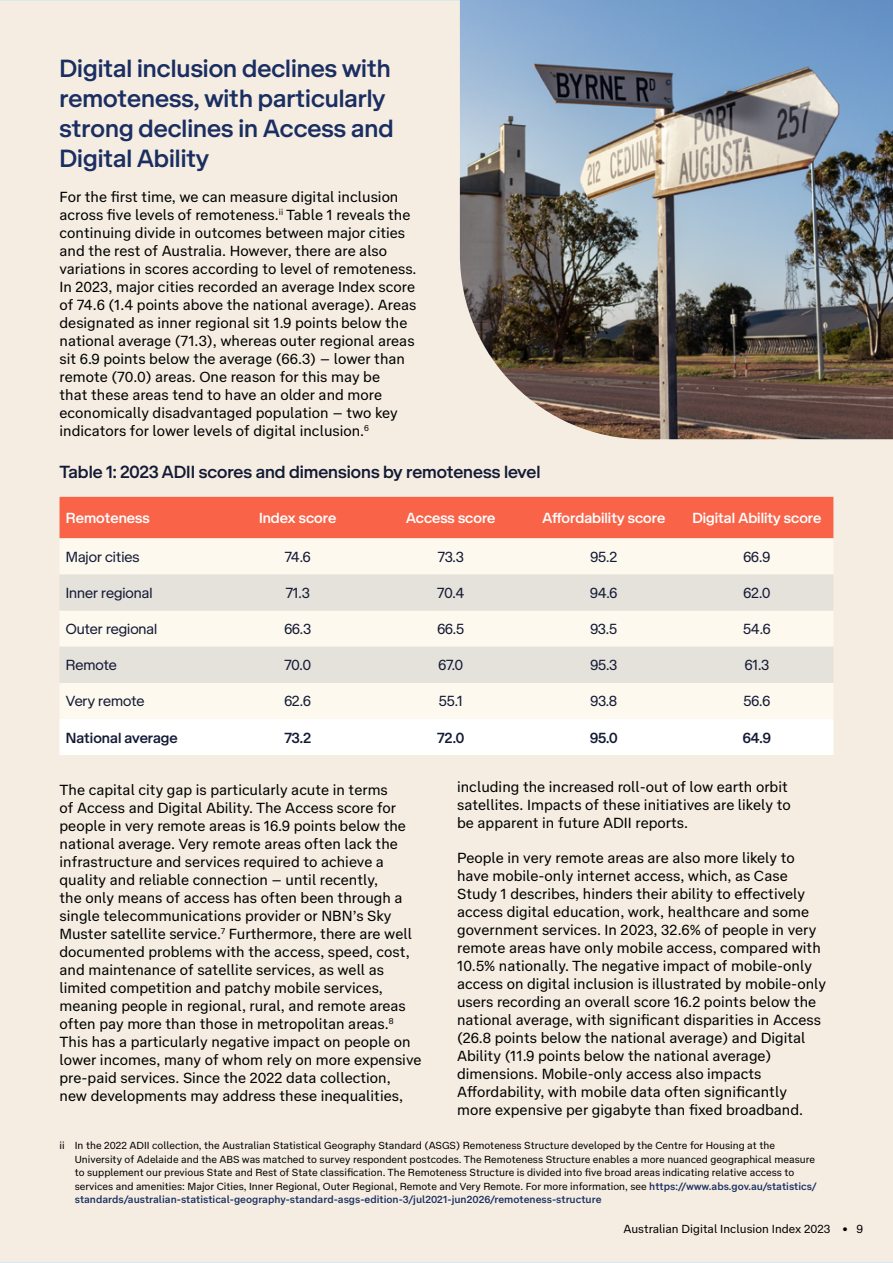
<style>
.page{position:relative;width:893px;height:1263px;background:#f5ede2}
.page>*{position:absolute;margin:0;border:0;box-sizing:border-box;transform-origin:0 0}
.t1{font:500 25.5px/30px "Telstra Display";color:#1a2e61}
.t2{font:500 18px "Telstra Display";color:#131a35}
.Body__Text{font:15px/18px "Telstra Text";color:#000}
.Body_Subhead_Extra_S{font:15px "Telstra Display";color:#131a35}
.Body_Subhead_Extra_S-2{font:500 15px "Telstra Display";color:#fff}
.Body_Subhead_Extra_S-3{font:500 15px "Telstra Display";color:#131a35}
.t3{font:12px "Telstra Text";color:#000}
.Footnote{font:10.5px/13.5px "Telstra Text";color:#000}
.s1{font-weight:500;color:#1a2e61}
</style>
<div class="page">
<div style="left:60px;top:497px;width:773px;height:41px;background:#f96449"></div>
<div style="left:60px;top:538px;width:773px;height:181px;background:#fef9ef"></div>
<svg style="left:60px;top:574px;width:773px;height:109px;fill:#e5e1db"></svg>
<svg style="left:60px;top:719px;width:773px;height:36px"></svg>
<img style="left:460px;top:0;width:433px;height:439px">
<h3 class="t1" style="left:60px;top:52px;width:336px">Digital inclusion declines with remoteness, with particularly strong declines in Access and<br>Digital Ability</h3>
<p class="Body__Text" style="left:60px;top:187px;width:359px">For the first time, we can measure digital inclusion across five levels of remoteness.<sup>ii</sup> Table 1 reveals the continuing divide in outcomes between major cities and the rest of Australia. However, there are also variations in scores according to level of remoteness.<br>In 2023, major cities recorded an average Index score of 74.6 (1.4 points above the national average). Areas designated as inner regional sit 1.9 points below the national average (71.3), whereas outer regional areas sit 6.9 points below the average (66.3) – lower than remote (70.0) areas. One reason for this may be<br>that these areas tend to have an older and more economically disadvantaged population – two key indicators for lower levels of digital inclusion.<sup>6</sup></p>
<h4 class="t2" style="left:60px;top:459px;width:482px">Table 1: 2023 ADII scores and dimensions by remoteness level</h4>
<p class="Body_Subhead_Extra_S-2" style="left:66px;top:507px;width:85px">Remoteness</p>
<p class="Body_Subhead_Extra_S-2" style="left:259px;top:507px;width:79px">Index score</p>
<p class="Body_Subhead_Extra_S-2" style="left:406px;top:507px;width:91px">Access score</p>
<p class="Body_Subhead_Extra_S-2" style="left:542px;top:507px;width:124px">Affordability score</p>
<p class="Body_Subhead_Extra_S-2" style="left:692px;top:507px;width:130px">Digital Ability score</p>
<p class="Body_Subhead_Extra_S" style="left:66px;top:546px;width:75px">Major cities</p>
<p class="Body_Subhead_Extra_S" style="left:285px;top:546px;width:27px">74.6</p>
<p class="Body_Subhead_Extra_S" style="left:438px;top:546px;width:27px">73.3</p>
<p class="Body_Subhead_Extra_S" style="left:590px;top:546px;width:28px">95.2</p>
<p class="Body_Subhead_Extra_S" style="left:743px;top:546px;width:28px">66.9</p>
<p class="Body_Subhead_Extra_S" style="left:66px;top:582px;width:88px">Inner regional</p>
<p class="Body_Subhead_Extra_S" style="left:286px;top:582px;width:25px">71.3</p>
<p class="Body_Subhead_Extra_S" style="left:437px;top:582px;width:29px">70.4</p>
<p class="Body_Subhead_Extra_S" style="left:590px;top:582px;width:29px">94.6</p>
<p class="Body_Subhead_Extra_S" style="left:743px;top:582px;width:28px">62.0</p>
<p class="Body_Subhead_Extra_S" style="left:66px;top:618px;width:93px">Outer regional</p>
<p class="Body_Subhead_Extra_S" style="left:284px;top:618px;width:28px">66.3</p>
<p class="Body_Subhead_Extra_S" style="left:437px;top:618px;width:28px">66.5</p>
<p class="Body_Subhead_Extra_S" style="left:591px;top:618px;width:28px">93.5</p>
<p class="Body_Subhead_Extra_S" style="left:743px;top:618px;width:29px">54.6</p>
<p class="Body_Subhead_Extra_S" style="left:66px;top:654px;width:53px">Remote</p>
<p class="Body_Subhead_Extra_S" style="left:284px;top:654px;width:28px">70.0</p>
<p class="Body_Subhead_Extra_S" style="left:438px;top:654px;width:26px">67.0</p>
<p class="Body_Subhead_Extra_S" style="left:590px;top:654px;width:28px">95.3</p>
<p class="Body_Subhead_Extra_S" style="left:745px;top:654px;width:26px">61.3</p>
<p class="Body_Subhead_Extra_S" style="left:66px;top:691px;width:80px">Very remote</p>
<p class="Body_Subhead_Extra_S" style="left:284px;top:691px;width:28px">62.6</p>
<p class="Body_Subhead_Extra_S" style="left:439px;top:691px;width:25px">55.1</p>
<p class="Body_Subhead_Extra_S" style="left:591px;top:691px;width:28px">93.8</p>
<p class="Body_Subhead_Extra_S" style="left:744px;top:691px;width:28px">56.6</p>
<p class="Body_Subhead_Extra_S-3" style="left:66px;top:728px;width:113px">National average</p>
<p class="Body_Subhead_Extra_S-3" style="left:284px;top:728px;width:28px">73.2</p>
<p class="Body_Subhead_Extra_S-3" style="left:437px;top:728px;width:29px">72.0</p>
<p class="Body_Subhead_Extra_S-3" style="left:590px;top:728px;width:29px">95.0</p>
<p class="Body_Subhead_Extra_S-3" style="left:743px;top:728px;width:30px">64.9</p>
<p class="Body__Text" style="left:457px;top:777px;width:335px">including the increased roll-out of low earth orbit satellites. Impacts of these initiatives are likely to be apparent in future ADII reports.</p>
<p class="Body__Text" style="left:457px;top:848px;width:370px">People in very remote areas are also more likely to have mobile-only internet access, which, as Case Study 1 describes, hinders their ability to effectively access digital education, work, healthcare and some government services. In 2023, 32.6% of people in very remote areas have only mobile access, compared with 10.5% nationally. The negative impact of mobile-only access on digital inclusion is illustrated by mobile-only users recording an overall score 16.2 points below the national average, with significant disparities in Access (26.8 points below the national average) and Digital Ability (11.9 points below the national average) dimensions. Mobile-only access also impacts Affordability, with mobile data often significantly<br>more expensive per gigabyte than fixed broadband.</p>
<p class="Body__Text" style="left:60px;top:780px;width:363px">The capital city gap is particularly acute in terms<br>of Access and Digital Ability. The Access score for people in very remote areas is 16.9 points below the national average. Very remote areas often lack the infrastructure and services required to achieve a quality and reliable connection – until recently,<br>the only means of access has often been through a single telecommunications provider or NBN’s Sky Muster satellite service.<sup>7</sup> Furthermore, there are well documented problems with the access, speed, cost, and maintenance of satellite services, as well as limited competition and patchy mobile services, meaning people in regional, rural, and remote areas often pay more than those in metropolitan areas.<sup>8<br></sup>This has a particularly negative impact on people on lower incomes, many of whom rely on more expensive pre-paid services. Since the 2022 data collection, new developments may address these inequalities,</p>
<p class="Footnote" style="left:75px;top:1138px;width:744px;text-indent:-15px">ii In the 2022 ADII collection, the Australian Statistical Geography Standard (ASGS) Remoteness Structure developed by the Centre for Housing at the University of Adelaide and the ABS was matched to survey respondent postcodes. The Remoteness Structure enables a more nuanced geographical measure to supplement our previous State and Rest of State classification. The Remoteness Structure is divided into five broad areas indicating relative access to services and amenities: Major Cities, Inner Regional, Outer Regional, Remote and Very Remote. For more information, see <span class="s1">https://www.abs.gov.au/statistics/ standards/australian-statistical-geography-standard-asgs-edition-3/jul2021-jun2026/remoteness-structure</span></p>
<p class="t3" style="left:623px;top:1220px;width:241px">Australian Digital Inclusion Index 2023 • 9</p>
</div>
